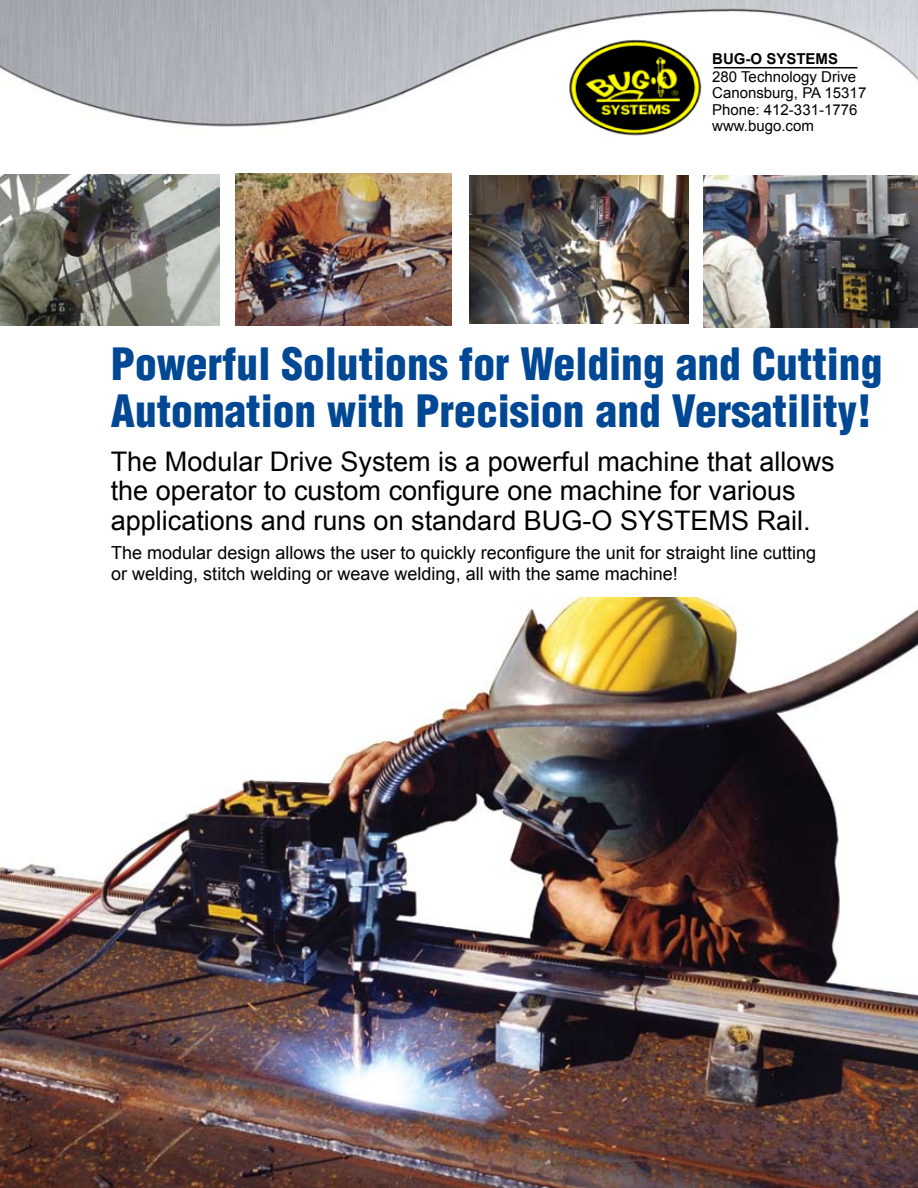
<style>
.page{position:relative;width:918px;height:1188px;background:#fff}
.page>*{position:absolute;margin:0;border:0;box-sizing:border-box;transform-origin:0 0}
.t1{font:43.5px/46.5px "Switzerland Cond Black Plain";color:#004794}
.t2{font:27px/29.2px "Arial";color:#000}
.t3{font:18px/21px "Arial";color:#000}
.t4{font:15px/16.5px "Arial";color:#000}
.t5{font:700 15px "Arial";color:#000}
</style>
<div class="page">
<img style="left:1px;top:0;width:916px;height:186px">
<img style="left:1px;top:598px;width:916px;height:590px">
<img style="left:235px;top:173px;width:216px;height:153px">
<img style="left:0;top:174px;width:219px;height:152px">
<img style="left:469px;top:175px;width:219px;height:148px">
<img style="left:703px;top:175px;width:214px;height:152px">
<img style="left:566px;top:37px;width:139px;height:104px">
<hr style="left:713px;top:67px;width:144px;height:1px;background:#000">
<p class="t5" style="left:711px;top:49px;width:127px">BUG-O SYSTEMS</p>
<p class="t4" style="left:711px;top:68px;width:156px">280 Technology Drive<br>Canonsburg, PA 15317<br>Phone: 412-331-1776 www.bugo.com</p>
<h1 class="t1" style="left:111px;top:340px;width:772px">Powerful Solutions for Welding and Cutting<br>Automation with Precision and Versatility!</h1>
<p class="t2" style="left:111px;top:447px;width:725px">The Modular Drive System is a powerful machine that allows the operator to custom configure one machine for various applications and runs on standard BUG-O SYSTEMS Rail.</p>
<p class="t3" style="left:111px;top:542px;width:706px">The modular design allows the user to quickly reconfigure the unit for straight line cutting or welding, stitch welding or weave welding, all with the same machine!</p>
</div>
